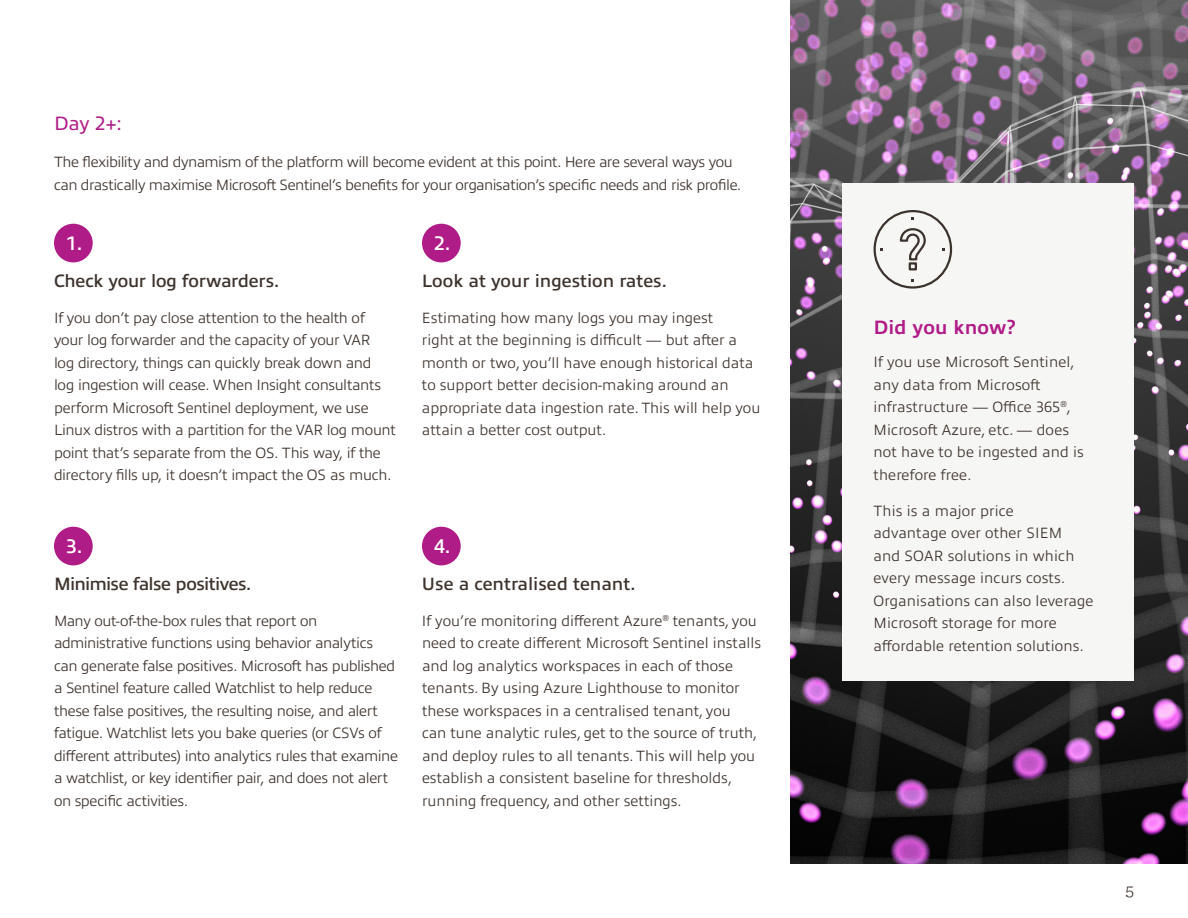
<style>
.page{position:relative;width:1188px;height:918px;background:#fff}
.page>*{position:absolute;margin:0;border:0;box-sizing:border-box;transform-origin:0 0}
.t1{font:600 19.65px "Allumi Pro";color:#fff}
.t2{font:700 19.5px "Allumi Pro";letter-spacing:.01em;color:#b01c87}
.t3{font:19.5px "Allumi Pro";color:#b01c87}
.t4{font:600 18px "Allumi Pro";color:#3e332d}
.t5{font:600 18px "Allumi Pro";letter-spacing:-.035em;color:#3e332d}
.t6{font:18px "Klinic Slab";color:#3e332d}
.t7{font:300 15px/22.5px "Allumi Pro";letter-spacing:-.005em;color:#3e332d}
.t8{font:300 15px/22.5px "Allumi Pro";letter-spacing:-.025em;color:#3e332d}
.t9{font:300 15px/22.5px "Allumi Pro";letter-spacing:-.03em;color:#3e332d}
</style>
<div class="page">
<img style="left:790px;top:0;width:398px;height:864px">
<div style="left:54px;top:224px;width:39px;height:38px;background:#b01c87;border-radius:50%"></div>
<div style="left:422px;top:224px;width:39px;height:38px;background:#b01c87;border-radius:50%"></div>
<div style="left:54px;top:527px;width:39px;height:38px;background:#b01c87;border-radius:50%"></div>
<div style="left:422px;top:527px;width:39px;height:38px;background:#b01c87;border-radius:50%"></div>
<div style="left:842px;top:183px;width:292px;height:498px;background:#f6f6f5"></div>
<div style="left:874px;top:210px;width:78px;height:79px;border:2px solid #3d332e;border-radius:50%"></div>
<svg style="left:899px;top:228px;width:27px;height:43px"></svg>
<h2 class="t3" style="left:54px;top:109px;width:69px">Day 2+:</h2>
<p class="t9" style="left:54px;top:150px;width:689px">The flexibility and dynamism of the platform will become evident at this point. Here are several ways you can drastically maximise Microsoft Sentinel’s benefits for your organisation’s specific needs and risk profile.</p>
<h1 class="t1" style="left:66px;top:229px;width:18px">1.</h1>
<h1 class="t1" style="left:434px;top:229px;width:18px">2.</h1>
<p class="t4" style="left:54px;top:268px;width:227px">Check your log forwarders.</p>
<p class="t7" style="left:54px;top:305px;width:343px">If you don’t pay close attention to the health of your log forwarder and the capacity of your VAR<br>log directory, things can quickly break down and<br>log ingestion will cease. When Insight consultants perform Microsoft Sentinel deployment, we use Linux distros with a partition for the VAR log mount point that’s separate from the OS. This way, if the directory fills up, it doesn’t impact the OS as much.</p>
<p class="t4" style="left:422px;top:268px;width:246px">Look at your ingestion rates.</p>
<p class="t7" style="left:422px;top:305px;width:340px">Estimating how many logs you may ingest<br>right at the beginning is difficult — but after a month or two, you’ll have enough historical data to support better decision-making around an appropriate data ingestion rate. This will help you attain a better cost output.</p>
<h1 class="t1" style="left:66px;top:532px;width:18px">3.</h1>
<h1 class="t1" style="left:434px;top:532px;width:18px">4.</h1>
<p class="t5" style="left:54px;top:571px;width:199px">Minimise false positives.</p>
<p class="t8" style="left:54px;top:608px;width:346px">Many out-of-the-box rules that report on administrative functions using behavior analytics can generate false positives. Microsoft has published a Sentinel feature called Watchlist to help reduce these false positives, the resulting noise, and alert fatigue. Watchlist lets you bake queries (or CSVs of different attributes) into analytics rules that examine a watchlist, or key identifier pair, and does not alert on specific activities.</p>
<p class="t4" style="left:422px;top:571px;width:215px">Use a centralised tenant.</p>
<p class="t7" style="left:422px;top:608px;width:341px">If you’re monitoring different Azure<sup>®</sup> tenants, you need to create different Microsoft Sentinel installs and log analytics workspaces in each of those tenants. By using Azure Lighthouse to monitor these workspaces in a centralised tenant, you<br>can tune analytic rules, get to the source of truth, and deploy rules to all tenants. This will help you establish a consistent baseline for thresholds, running frequency, and other settings.</p>
<h2 class="t2" style="left:874px;top:313px;width:144px">Did you know?</h2>
<p class="t7" style="left:874px;top:350px;width:212px">If you use Microsoft Sentinel, any data from Microsoft infrastructure — Office 365<sup>®</sup>,<br>Microsoft Azure, etc. — does not have to be ingested and is therefore free.</p>
<p class="t7" style="left:874px;top:498px;width:221px">This is a major price<br>advantage over other SIEM<br>and SOAR solutions in which every message incurs costs.<br>Organisations can also leverage<br>Microsoft storage for more affordable retention solutions.</p>
<p class="t6" style="left:1125px;top:878px;width:10px">5</p>
</div>
